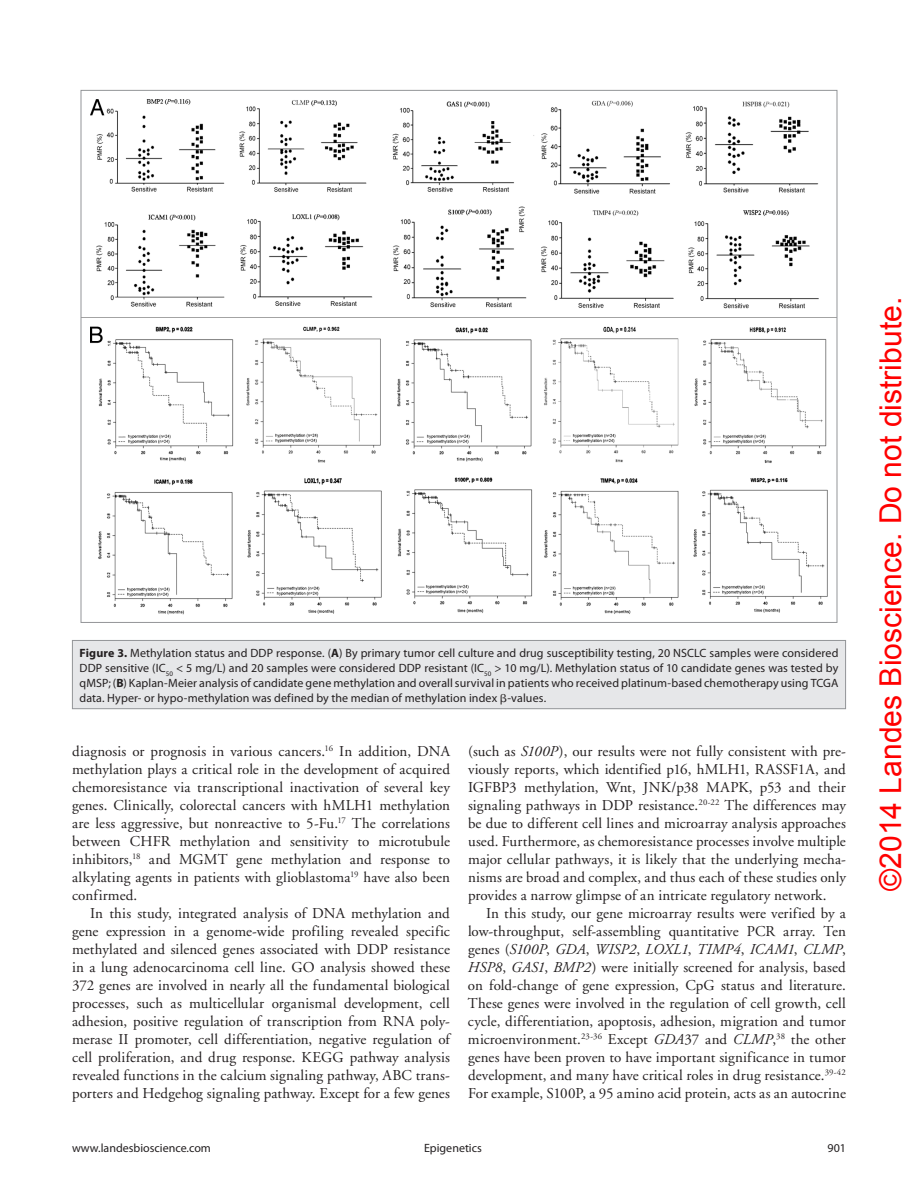
<style>
.page{position:relative;width:918px;height:1188px;background:#fff}
.page>*{position:absolute;margin:0;border:0;box-sizing:border-box;transform-origin:0 0}
.t1{font:30.15px "Arial";color:#f00}
.t2{font:15px/18px "Adobe Garamond";letter-spacing:.01em;color:#231f20;text-align:justify}
.t3{font:12px/15px "Myriad Pro";letter-spacing:.005em;color:#231f20;text-align:justify}
.s1{font-weight:700}
.s2{font-family:"Universal Std Greekw Math Pi"}
.s3{font-style:italic}
</style>
<div class="page">
<img style="left:83px;top:99px;width:752px;height:516px">
<div style="left:72px;top:640px;width:774px;height:69px;background:#e6e7e9"></div>
<div style="left:72px;top:640px;width:774px;height:69px;border:1px solid #939598"></div>
<p class="t3" style="left:80px;top:645px;width:760px"><span class="s1">Figure 3.</span> Methylation status and DDP response. (<span class="s1">A</span>) By primary tumor cell culture and drug susceptibility testing, 20 NSC LC samples were considered DDP sensitive (IC<sub>50</sub> &lt; 5 mg/L) and 20 samples were considered DDP resistant (IC<sub>50</sub> &gt; 10 mg/L). Methylation status of 10 candidate genes was tested by qMSP; (<span class="s1">B</span>) Kaplan-Meier analysis of candidate gene methylation and overall survival in patients who received platinum-based chemotherapy using TCGA data. Hyper- or hypo-methylation was defined by the median of methylation index <span class="s2">β</span>-values.</p>
<p class="t2" style="left:72px;top:743px;width:380px">diagnosis or prognosis in various cancers.<sup>16</sup> In addition, DNA methylation plays a critical role in the development of acquired chemoresistance via transcriptional inactivation of several key genes. Clinically, colorectal cancers with hMLH1 methylation are less aggressive, but nonreactive to 5-Fu.<sup>17</sup> The correlations between CHFR methylation and sensitivity to microtubule inhibitors,<sup>18</sup> and MGMT gene methylation and response to alkylating agents in patients with glioblastoma<sup>19</sup> have also been confirmed.</p>
<p class="t2" style="left:72px;top:905px;width:379px;text-indent:18px">In this study, integrated analysis of DNA methylation and gene expression in a genome-wide profiling revealed specific methylated and silenced genes associated with DDP resistance in a lung adenocarcinoma cell line. GO analysis showed these 372 genes are involved in nearly all the fundamental biological processes, such as multicellular organismal development, cell adhesion, positive regulation of transcription from RNA poly&shy;merase II promoter, cell differentiation, negative regulation of cell proliferation, and drug response. KEGG pathway analysis revealed functions in the calcium signaling pathway, ABC trans&shy;porters and Hedgehog signaling pathway. Except for a few genes</p>
<p class="t2" style="left:468px;top:743px;width:379px">(such as <span class="s3">S100P</span>), our results were not fully consistent with pre&shy;viously reports, which identified p16, hMLH1, RASSF1A, and IGFBP3 methylation, Wnt, JNK/p38 MAPK, p53 and their signaling pathways in DDP resistance.<sup>20-22</sup> The differences may be due to different cell lines and microarray analysis approaches used. Furthermore, as chemoresistance processes involve multiple major cellular pathways, it is likely that the underlying mecha&shy;nisms are broad and complex, and thus each of these studies only provides a narrow glimpse of an intricate regulatory network.</p>
<p class="t2" style="left:468px;top:905px;width:380px;text-indent:18px">In this study, our gene microarray results were verified by a low-throughput, self-assembling quantitative PCR array. Ten genes (<span class="s3">S100P</span>, <span class="s3">GDA</span>, <span class="s3">WISP2</span>, <span class="s3">LOXL1</span>, <span class="s3">TIMP4</span>, <span class="s3">ICAM1</span>, <span class="s3">CLMP</span>, <span class="s3">HSP8</span>, <span class="s3">GAS1</span>, <span class="s3">BMP2</span>) were initially screened for analysis, based on fold-change of gene expression, CpG status and literature.<br>These genes were involved in the regulation of cell growth, cell cycle, differentiation, apoptosis, adhesion, migration and tumor microenvironment.<sup>23-36</sup> Except <span class="s3">GDA</span>37 and <span class="s3">CLMP</span>,<sup>38</sup> the other genes have been proven to have important significance in tumor development, and many have critical roles in drug resistance.<sup>39-42<br></sup>For example, S100P, a 95 amino acid protein, acts as an autocrine</p>
<p class="t3" style="left:72px;top:1140px;width:140px">www.landesbioscience.com</p>
<p class="t3" style="left:424px;top:1140px;width:59px">Epigenetics</p>
<p class="t3" style="left:828px;top:1140px;width:20px">901</p>
<h1 class="t1" style="left:871px;top:891px;width:595px;rotate:-90deg">©2014 Landes Bioscience. Do not distribute.</h1>
</div>
